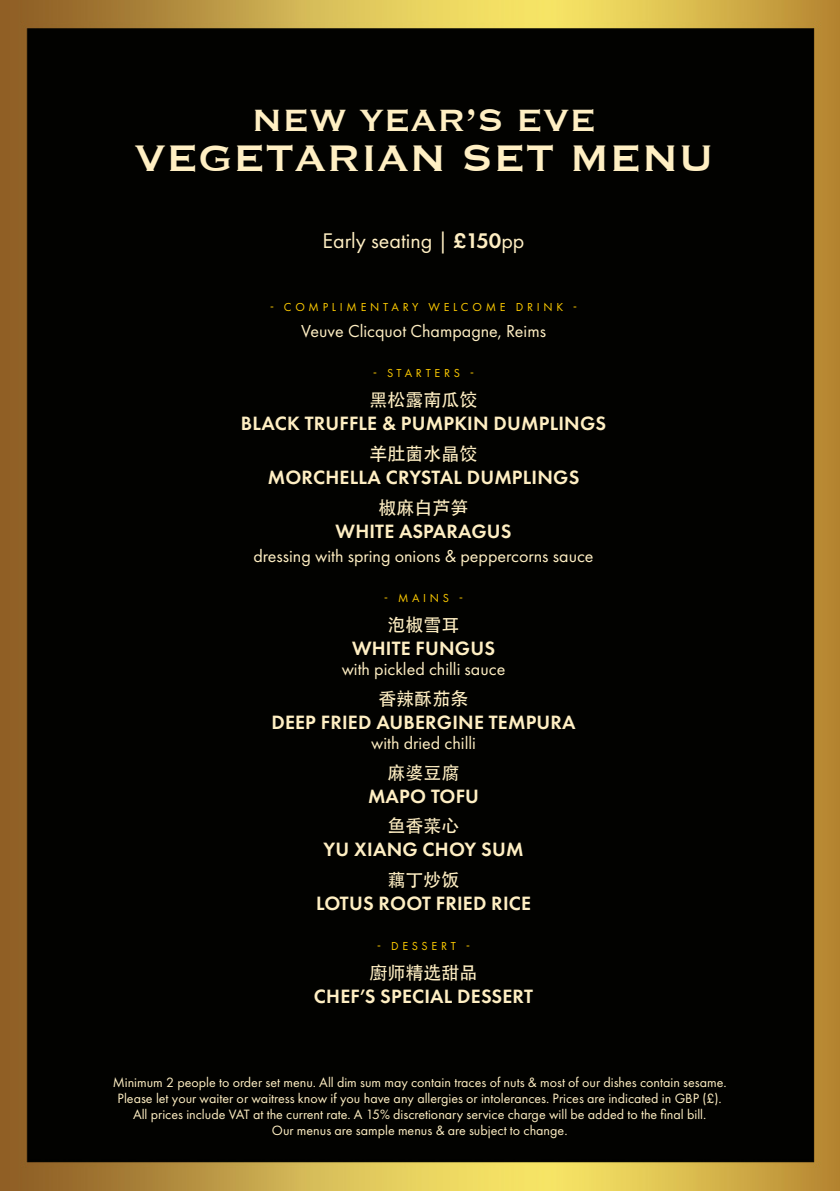
<style>
.page{position:relative;width:840px;height:1191px;background:#fff}
.page>*{position:absolute;margin:0;border:0;box-sizing:border-box;transform-origin:0 0}
.t1{font:48px "Copperplate";color:#ffefc3}
.t2{font:40px "Copperplate";color:#ffefc3}
.t3{font:22px "Futura PT";color:#ffefc3}
.t4{font:600 20px "Futura PT";letter-spacing:.01em;color:#ffefc3}
.t5{font:18px "Futura PT";color:#ffefc3}
.t6{font:500 18px "ST Heiti SC";color:#ffefc3}
.t7{font:14px/16px "Futura PT";color:#ffefc3;text-align:center}
.t8{font:12px "Futura PT";letter-spacing:.31em;color:#fc0}
.s1{font-weight:600}
</style>
<div class="page">
<img style="left:0;top:0;width:839px;height:1191px">
<h2 class="t2" style="left:251px;top:94px;width:346px">NEW YEAR’S EVE</h2>
<h1 class="t1" style="left:134px;top:127px;width:580px">VEGETARIAN SET MENU</h1>
<h3 class="t3" style="left:322px;top:228px;width:203px">Early seating | <span class="s1">£150</span>pp</h3>
<p class="t8" style="left:270px;top:300px;width:308px">- COMPLIMENTARY WELCOME DRINK -</p>
<p class="t5" style="left:301px;top:320px;width:246px">Veuve Clicquot Champagne, Reims</p>
<p class="t8" style="left:373px;top:366px;width:102px">- STARTERS -</p>
<p class="t6" style="left:369px;top:390px;width:109px">黑松露南瓜饺</p>
<h3 class="t4" style="left:241px;top:411px;width:366px">BLACK TRUFFLE &amp; PUMPKIN DUMPLINGS</h3>
<p class="t6" style="left:369px;top:444px;width:109px">羊肚菌水晶饺</p>
<h3 class="t4" style="left:267px;top:465px;width:313px">MORCHELLA CRYSTAL DUMPLINGS</h3>
<p class="t6" style="left:378px;top:497px;width:91px">椒麻白芦笋</p>
<h3 class="t4" style="left:335px;top:518px;width:177px">WHITE ASPARAGUS</h3>
<p class="t5" style="left:253px;top:545px;width:341px">dressing with spring onions &amp; peppercorns sauce</p>
<p class="t8" style="left:384px;top:590px;width:80px">- MAINS -</p>
<p class="t6" style="left:387px;top:615px;width:73px">泡椒雪耳</p>
<h3 class="t4" style="left:352px;top:636px;width:144px">WHITE FUNGUS</h3>
<p class="t5" style="left:341px;top:658px;width:165px">with pickled chilli sauce</p>
<p class="t6" style="left:378px;top:688px;width:91px">香辣酥茄条</p>
<h3 class="t4" style="left:271px;top:709px;width:305px">DEEP FRIED AUBERGINE TEMPURA</h3>
<p class="t5" style="left:371px;top:732px;width:106px">with dried chilli</p>
<p class="t6" style="left:387px;top:762px;width:73px">麻婆豆腐</p>
<h3 class="t4" style="left:368px;top:783px;width:112px">MAPO TOFU</h3>
<p class="t6" style="left:387px;top:816px;width:73px">鱼香菜心</p>
<h3 class="t4" style="left:323px;top:837px;width:201px">YU XIANG CHOY SUM</h3>
<p class="t6" style="left:387px;top:869px;width:73px">藕丁炒饭</p>
<h3 class="t4" style="left:316px;top:890px;width:216px">LOTUS ROOT FRIED RICE</h3>
<p class="t8" style="left:377px;top:938px;width:94px">- DESSERT -</p>
<p class="t6" style="left:369px;top:963px;width:109px">廚师精选甜品</p>
<h3 class="t4" style="left:314px;top:984px;width:220px">CHEF’S SPECIAL DESSERT</h3>
<p class="t7" style="left:113px;top:1073px;width:615px">Minimum 2 people to order set menu. All dim sum may contain traces of nuts &amp; most of our dishes contain sesame.<br>Please let your waiter or waitress know if you have any allergies or intolerances. Prices are indicated in GBP (£).<br>All prices include VAT at the current rate. A 15% discretionary service charge will be added to the final bill.<br>Our menus are sample menus &amp; are subject to change.</p>
</div>
